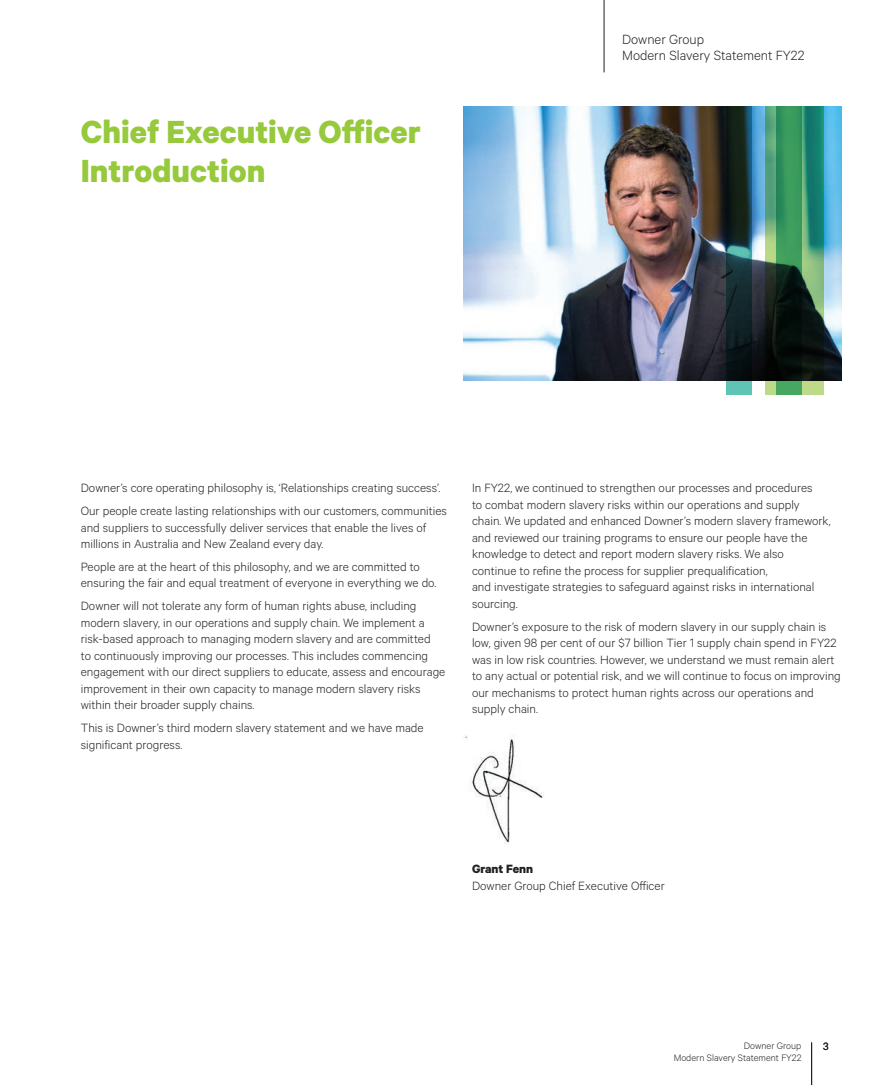
<style>
.page{position:relative;width:893px;height:1085px;background:#fff}
.page>*{position:absolute;margin:0;border:0;box-sizing:border-box;transform-origin:0 0}
.t1{font:700 36px/39px "Calibre";color:#96c93c}
.t2{font:300 15px/16.5px "Calibre";color:#231f20}
.Body_Copy{font:300 13.5px/16.5px "Calibre";color:#231f20}
.t3{font:12px "Calibre";color:#231f20}
.t4{font:300 10.5px/12px "Calibre";color:#231f20;text-align:right}
.s1{font-weight:700}
</style>
<div class="page">
<hr style="left:604px;top:0;width:1px;height:72px;background:#231f20">
<img style="left:463px;top:106px;width:379px;height:274px">
<svg style="left:765px;top:106px;width:59px;height:288px;background:#3e7458"></svg>
<svg style="left:776px;top:106px;width:25px;height:288px;background:#23623c"></svg>
<svg style="left:726px;top:106px;width:25px;height:288px;background:#173131"></svg>
<hr style="left:811px;top:1042px;width:1px;height:42px;background:#231f20">
<img style="left:464px;top:735px;width:80px;height:109px">
<p class="t1" style="left:81px;top:111px;width:342px">Chief Executive Officer<br>Introduction</p>
<p class="t2" style="left:622px;top:30px;width:184px">Downer Group<br>Modern Slavery Statement FY22</p>
<p class="Body_Copy" style="left:81px;top:479px;width:361px">Downer’s core operating philosophy is, ‘Relationships creating success’.</p>
<p class="Body_Copy" style="left:81px;top:502px;width:368px">Our people create lasting relationships with our customers, communities and suppliers to successfully deliver services that enable the lives of millions in Australia and New Zealand every day.</p>
<p class="Body_Copy" style="left:81px;top:558px;width:357px">People are at the heart of this philosophy, and we are committed to ensuring the fair and equal treatment of everyone in everything we do.</p>
<p class="Body_Copy" style="left:81px;top:597px;width:366px">Downer will not tolerate any form of human rights abuse, including modern slavery, in our operations and supply chain. We implement a risk-based approach to managing modern slavery and are committed<br>to continuously improving our processes. This includes commencing engagement with our direct suppliers to educate, assess and encourage improvement in their own capacity to manage modern slavery risks within their broader supply chains.</p>
<p class="Body_Copy" style="left:81px;top:719px;width:344px">This is Downer’s third modern slavery statement and we have made significant progress.</p>
<p class="Body_Copy" style="left:472px;top:479px;width:360px">In FY22, we continued to strengthen our processes and procedures<br>to combat modern slavery risks within our operations and supply chain. We updated and enhanced Downer’s modern slavery framework, and reviewed our training programs to ensure our people have the knowledge to detect and report modern slavery risks. We also continue to refine the process for supplier prequalification,<br>and investigate strategies to safeguard against risks in international sourcing.</p>
<p class="Body_Copy" style="left:472px;top:617px;width:370px">Downer’s exposure to the risk of modern slavery in our supply chain is low, given 98 per cent of our $7 billion Tier 1 supply chain spend in FY22 was in low risk countries. However, we understand we must remain alert to any actual or potential risk, and we will continue to focus on improving our mechanisms to protect human rights across our operations and supply chain.</p>
<p class="Body_Copy" style="left:472px;top:860px;width:194px"><span class="s1">Grant Fenn<br></span>Downer Group Chief Executive Officer</p>
<p class="t4" style="left:674px;top:1039px;width:129px">Downer Group<br>Modern Slavery Statement FY22</p>
<p class="t3" style="left:823px;top:1039px;width:7px">3</p>
</div>
